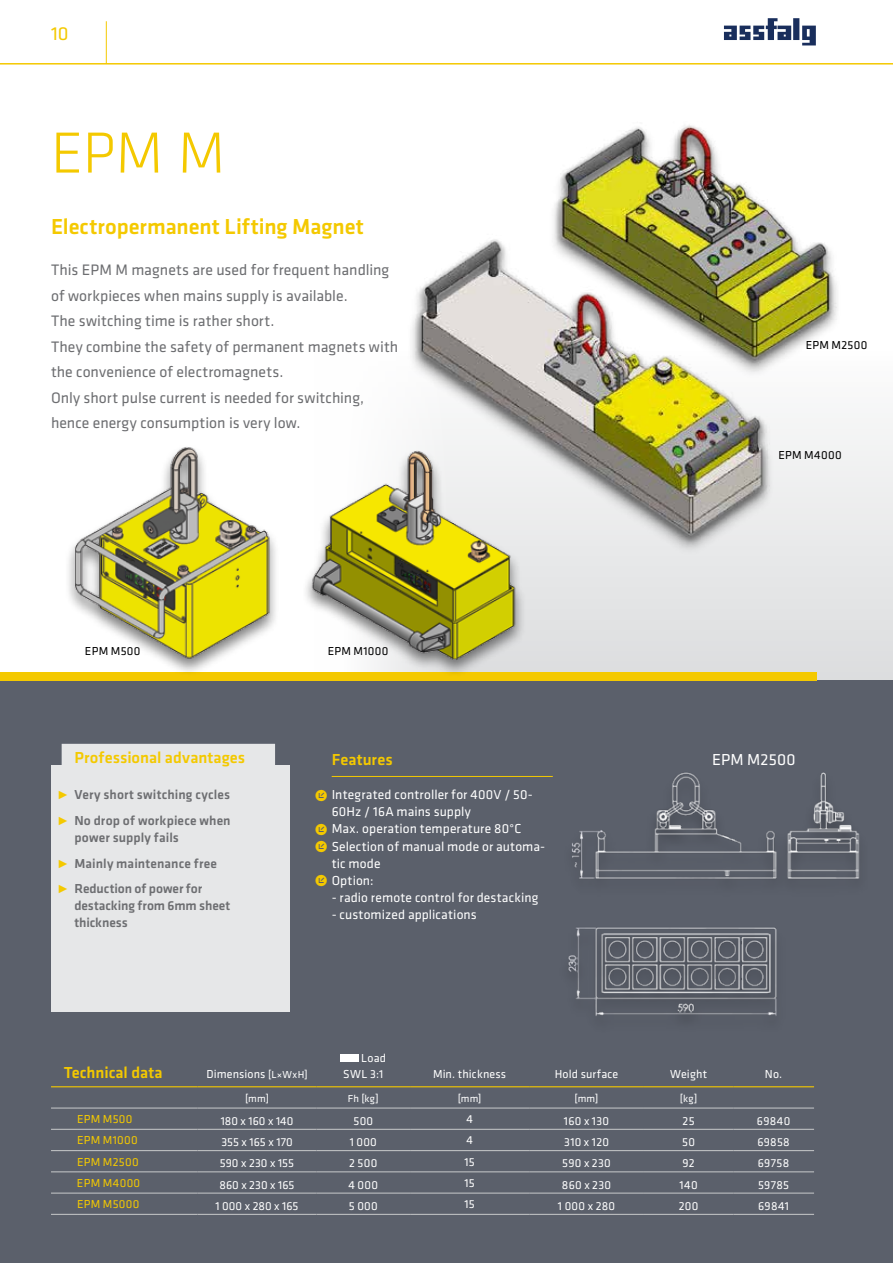
<style>
.page{position:relative;width:893px;height:1263px;background:#fff}
.page>*{position:absolute;margin:0;border:0;box-sizing:border-box;transform-origin:0 0}
.t1{font:300 60px "Klavika";color:#f4c900}
.t2{font:500 22.5px "Klavika";color:#f4c900}
.t3{font:19.5px "Klavika";color:#f4c900}
.t4{font:500 16.5px "Klavika";letter-spacing:.005em;color:#f4c900}
.t5{font:16.5px "Klavika";letter-spacing:.01em;color:#fff}
.t6{font:15.75px/25.5px "Klavika";color:#6d6e71}
.t7{font:13.5px "Klavika";letter-spacing:.01em;color:#fff}
.t8{font:500 13.5px/25.5px "Klavika";letter-spacing:.005em;color:#6d6e71}
.t9{font:12px/16.5px "Klavika";letter-spacing:.015em;color:#fff;text-align:right}
.t10{font:12px "Klavika";letter-spacing:.025em;color:#f4c900}
.t11{font:12px "Klavika";letter-spacing:.025em;color:#000}
.t12{font:10.5px "Klavika";letter-spacing:.015em;color:#fff}
.s1{font-size:16.5px;color:#f4c900}
.s2{font-size:10.5px}
</style>
<div class="page">
<div style="left:315px;top:349px;width:578px;height:331px;background:linear-gradient(to bottom,#fff,#dbdcdd)"></div>
<div style="left:0;top:680px;width:893px;height:583px;background:#5b606b"></div>
<div style="left:0;top:672px;width:816px;height:8px;background:#f4c900"></div>
<hr style="left:0;top:63px;width:893px;height:2px;background:#f4c900">
<hr style="left:106px;top:21px;width:1px;height:43px;background:#f4c900">
<img style="left:724px;top:18px;width:92px;height:28px">
<div style="left:51px;top:765px;width:238px;height:247px;background:#e6e7e8"></div>
<img style="left:553px;top:125px;width:309px;height:274px">
<img style="left:374px;top:227px;width:446px;height:331px">
<img style="left:568px;top:772px;width:291px;height:247px">
<div style="left:64px;top:445px;width:216px;height:232px;background:#000;opacity:.5"></div>
<img style="left:64px;top:445px;width:212px;height:217px">
<div style="left:301px;top:449px;width:225px;height:229px;background:#000;opacity:.5"></div>
<img style="left:307px;top:447px;width:213px;height:216px">
<div style="left:62px;top:744px;width:213px;height:24px;background:#e6e7e8"></div>
<hr style="left:332px;top:776px;width:221px;height:1px;background:#f4c900">
<svg style="left:51px;top:1086px;width:26px;height:1px"></svg>
<hr style="left:77px;top:1086px;width:120px;height:1px;background:#f4c900">
<hr style="left:197px;top:1086px;width:120px;height:1px;background:#f4c900">
<hr style="left:317px;top:1086px;width:93px;height:1px;background:#f4c900">
<hr style="left:410px;top:1086px;width:119px;height:1px;background:#f4c900">
<hr style="left:529px;top:1086px;width:115px;height:1px;background:#f4c900">
<hr style="left:644px;top:1086px;width:89px;height:1px;background:#f4c900">
<hr style="left:733px;top:1086px;width:81px;height:1px;background:#f4c900">
<svg style="left:51px;top:1107px;width:26px;height:1px"></svg>
<hr style="left:77px;top:1107px;width:120px;height:1px;background:#bcbec0">
<hr style="left:197px;top:1107px;width:120px;height:1px;background:#bcbec0">
<hr style="left:317px;top:1107px;width:93px;height:1px;background:#bcbec0">
<hr style="left:410px;top:1107px;width:119px;height:1px;background:#bcbec0">
<hr style="left:529px;top:1107px;width:115px;height:1px;background:#bcbec0">
<hr style="left:644px;top:1107px;width:89px;height:1px;background:#bcbec0">
<hr style="left:733px;top:1107px;width:81px;height:1px;background:#bcbec0">
<svg style="left:51px;top:1129px;width:26px;height:1px"></svg>
<hr style="left:77px;top:1129px;width:120px;height:1px;background:#bcbec0">
<hr style="left:197px;top:1129px;width:120px;height:1px;background:#bcbec0">
<hr style="left:317px;top:1129px;width:93px;height:1px;background:#bcbec0">
<hr style="left:410px;top:1129px;width:119px;height:1px;background:#bcbec0">
<hr style="left:529px;top:1129px;width:115px;height:1px;background:#bcbec0">
<hr style="left:644px;top:1129px;width:89px;height:1px;background:#bcbec0">
<hr style="left:733px;top:1129px;width:81px;height:1px;background:#bcbec0">
<svg style="left:51px;top:1150px;width:26px;height:1px"></svg>
<hr style="left:77px;top:1150px;width:120px;height:1px;background:#bcbec0">
<hr style="left:197px;top:1150px;width:120px;height:1px;background:#bcbec0">
<hr style="left:317px;top:1150px;width:93px;height:1px;background:#bcbec0">
<hr style="left:410px;top:1150px;width:119px;height:1px;background:#bcbec0">
<hr style="left:529px;top:1150px;width:115px;height:1px;background:#bcbec0">
<hr style="left:644px;top:1150px;width:89px;height:1px;background:#bcbec0">
<hr style="left:733px;top:1150px;width:81px;height:1px;background:#bcbec0">
<svg style="left:51px;top:1171px;width:26px;height:1px"></svg>
<hr style="left:77px;top:1171px;width:120px;height:1px;background:#bcbec0">
<hr style="left:197px;top:1171px;width:120px;height:1px;background:#bcbec0">
<hr style="left:317px;top:1171px;width:93px;height:1px;background:#bcbec0">
<hr style="left:410px;top:1171px;width:119px;height:1px;background:#bcbec0">
<hr style="left:529px;top:1171px;width:115px;height:1px;background:#bcbec0">
<hr style="left:644px;top:1171px;width:89px;height:1px;background:#bcbec0">
<hr style="left:733px;top:1171px;width:81px;height:1px;background:#bcbec0">
<hr style="left:51px;top:1192px;width:26px;height:2px;background:#bcbec0">
<hr style="left:77px;top:1192px;width:120px;height:2px;background:#bcbec0">
<hr style="left:197px;top:1192px;width:120px;height:2px;background:#bcbec0">
<hr style="left:317px;top:1192px;width:93px;height:2px;background:#bcbec0">
<hr style="left:410px;top:1192px;width:119px;height:2px;background:#bcbec0">
<hr style="left:529px;top:1192px;width:115px;height:2px;background:#bcbec0">
<hr style="left:644px;top:1192px;width:89px;height:2px;background:#bcbec0">
<hr style="left:733px;top:1192px;width:81px;height:2px;background:#bcbec0">
<svg style="left:51px;top:1214px;width:26px;height:1px"></svg>
<hr style="left:77px;top:1214px;width:120px;height:1px;background:#bcbec0">
<hr style="left:197px;top:1214px;width:120px;height:1px;background:#bcbec0">
<hr style="left:317px;top:1214px;width:93px;height:1px;background:#bcbec0">
<hr style="left:410px;top:1214px;width:119px;height:1px;background:#bcbec0">
<hr style="left:529px;top:1214px;width:115px;height:1px;background:#bcbec0">
<hr style="left:644px;top:1214px;width:89px;height:1px;background:#bcbec0">
<hr style="left:733px;top:1214px;width:81px;height:1px;background:#bcbec0">
<div style="left:340px;top:1054px;width:19px;height:8px;background:#fff"></div>
<p class="t3" style="left:51px;top:23px;width:19px">10</p>
<h1 class="t1" style="left:51px;top:120px;width:176px">EPM M</h1>
<h2 class="t2" style="left:51px;top:214px;width:314px">Electropermanent Lifting Magnet</h2>
<p class="t6" style="left:51px;top:258px;width:349px">This EPM M magnets are used for frequent handling of workpieces when mains supply is available.<br>The switching time is rather short.<br>They combine the safety of permanent magnets with the convenience of electromagnets.<br>Only short pulse current is needed for switching, hence energy consumption is very low.</p>
<p class="t11" style="left:85px;top:644px;width:57px">EPM M500</p>
<p class="t11" style="left:328px;top:644px;width:62px">EPM M1000</p>
<p class="t4" style="left:74px;top:748px;width:172px">Professional advantages</p>
<p class="t8" style="left:57px;top:782px;width:175px"><span class="s1">˭</span> Very short switching cycles <span class="s1">˭</span> No drop of workpiece when</p>
<p class="t8" style="left:57px;top:825px;width:161px;text-indent:17px">power supply fails<br><span class="s1">˭</span> Mainly maintenance free <span class="s1">˭</span> Reduction of power for</p>
<p class="t8" style="left:74px;top:897px;width:157px;line-height:17px">destacking from 6mm sheet thickness</p>
<p class="t4" style="left:332px;top:751px;width:63px">Features</p>
<p class="t7" style="left:315px;top:788px;width:220px"><span class="s1">ˠ</span> Integrated controller for 400V / 50-</p>
<p class="t7" style="left:332px;top:805px;width:141px">60Hz / 16A mains supply</p>
<p class="t7" style="left:315px;top:822px;width:208px"><span class="s1">ˠ</span> Max. operation temperature 80°C</p>
<p class="t7" style="left:315px;top:839px;width:232px"><span class="s1">ˠ</span> Selection of manual mode or automa-</p>
<p class="t7" style="left:332px;top:856px;width:50px">tic mode</p>
<p class="t7" style="left:315px;top:873px;width:60px"><span class="s1">ˠ</span> Option:</p>
<p class="t7" style="left:332px;top:890px;width:208px">- radio remote control for destacking</p>
<p class="t7" style="left:332px;top:907px;width:147px">- customized applications</p>
<p class="t11" style="left:806px;top:338px;width:63px">EPM M2500</p>
<p class="t11" style="left:778px;top:449px;width:65px">EPM M4000</p>
<p class="t5" style="left:712px;top:751px;width:85px">EPM M2500</p>
<p class="t4" style="left:64px;top:1064px;width:100px">Technical data</p>
<p class="t9" style="left:206px;top:1066px;width:103px">Dimensions <span class="s2">[L×WxH]</span></p>
<p class="t9" style="left:343px;top:1050px;width:44px">Load<br>SWL 3:1</p>
<p class="t9" style="left:433px;top:1066px;width:75px">Min. thickness</p>
<p class="t9" style="left:555px;top:1066px;width:65px">Hold surface</p>
<p class="t9" style="left:670px;top:1066px;width:39px">Weight</p>
<p class="t9" style="left:765px;top:1066px;width:19px">No.</p>
<p class="t12" style="left:245px;top:1093px;width:25px">[mm]</p>
<p class="t12" style="left:348px;top:1093px;width:33px">Fh [kg]</p>
<p class="t12" style="left:458px;top:1093px;width:25px">[mm]</p>
<p class="t12" style="left:575px;top:1093px;width:25px">[mm]</p>
<p class="t12" style="left:680px;top:1093px;width:19px">[kg]</p>
<p class="t10" style="left:77px;top:1113px;width:57px">EPM M500</p>
<p class="t9" style="left:221px;top:1113px;width:74px">180 x 160 x 140</p>
<p class="t9" style="left:353px;top:1113px;width:21px">500</p>
<p class="t9" style="left:466px;top:1111px;width:8px">4</p>
<p class="t9" style="left:564px;top:1113px;width:47px">160 x 130</p>
<p class="t9" style="left:682px;top:1113px;width:14px">25</p>
<p class="t9" style="left:757px;top:1113px;width:35px">69840</p>
<p class="t10" style="left:77px;top:1134px;width:62px">EPM M1000</p>
<p class="t9" style="left:221px;top:1134px;width:73px">355 x 165 x 170</p>
<p class="t9" style="left:350px;top:1134px;width:29px">1 000</p>
<p class="t9" style="left:466px;top:1132px;width:8px">4</p>
<p class="t9" style="left:564px;top:1134px;width:47px">310 x 120</p>
<p class="t9" style="left:682px;top:1134px;width:14px">50</p>
<p class="t9" style="left:757px;top:1134px;width:34px">69858</p>
<p class="t10" style="left:77px;top:1155px;width:63px">EPM M2500</p>
<p class="t9" style="left:220px;top:1155px;width:76px">590 x 230 x 155</p>
<p class="t9" style="left:349px;top:1155px;width:30px">2 500</p>
<p class="t9" style="left:465px;top:1154px;width:12px">15</p>
<p class="t9" style="left:562px;top:1155px;width:50px">590 x 230</p>
<p class="t9" style="left:682px;top:1155px;width:14px">92</p>
<p class="t9" style="left:758px;top:1155px;width:33px">69758</p>
<p class="t10" style="left:77px;top:1176px;width:65px">EPM M4000</p>
<p class="t9" style="left:219px;top:1176px;width:76px">860 x 230 x 165</p>
<p class="t9" style="left:349px;top:1176px;width:31px">4 000</p>
<p class="t9" style="left:464px;top:1175px;width:12px">15</p>
<p class="t9" style="left:562px;top:1176px;width:51px">860 x 230</p>
<p class="t9" style="left:679px;top:1176px;width:20px">140</p>
<p class="t9" style="left:758px;top:1176px;width:33px">59785</p>
<p class="t10" style="left:77px;top:1198px;width:64px">EPM M5000</p>
<p class="t9" style="left:215px;top:1198px;width:84px">1 000 x 280 x 165</p>
<p class="t9" style="left:349px;top:1198px;width:30px">5 000</p>
<p class="t9" style="left:465px;top:1196px;width:12px">15</p>
<p class="t9" style="left:558px;top:1198px;width:59px">1 000 x 280</p>
<p class="t9" style="left:679px;top:1198px;width:21px">200</p>
<p class="t9" style="left:758px;top:1198px;width:32px">69841</p>
</div>
